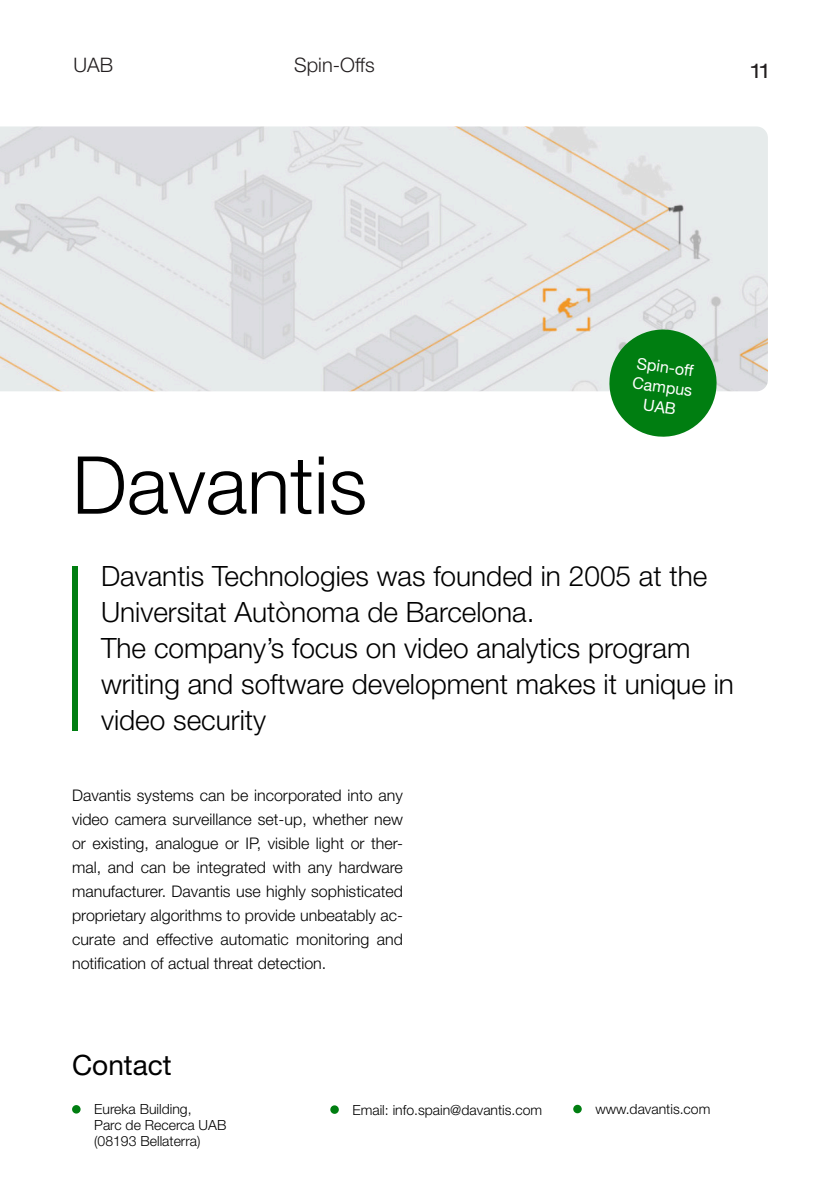
<style>
.page{position:relative;width:840px;height:1191px;background:#fff}
.page>*{position:absolute;margin:0;border:0;box-sizing:border-box;transform-origin:0 0}
.t1{font:300 80px "Helvetica Neue LT Std";color:#000}
.t2{font:300 28px/36px "Helvetica Neue LT Std";color:#000}
.t3{font:28px "Helvetica Neue LT Std";color:#000}
.t4{font:300 20px "Helvetica Neue LT Std";color:#231f20}
.t5{font:expanded 20px "Helvetica Neue LT Std";color:#231f20}
.t6{font:300 16px/24px "Helvetica Neue LT Std";color:#000;text-align:justify}
.t7{font:16px "Helvetica Neue";color:#fff}
.t8{font:300 14px "Helvetica Neue LT Std";color:#000}
</style>
<div class="page">
<div style="left:72px;top:1105px;width:9px;height:8px;background:#007e11;border-radius:50%"></div>
<div style="left:330px;top:1105px;width:8px;height:8px;background:#007e11;border-radius:50%"></div>
<div style="left:573px;top:1104px;width:8px;height:9px;background:#007e11;border-radius:50%"></div>
<img style="left:0;top:126px;width:767px;height:265px">
<div style="left:72px;top:566px;width:5px;height:164px;background:#007e11"></div>
<svg style="left:605px;top:326px;width:114px;height:111px;background:#449e51"></svg>
<p class="t4" style="left:73px;top:53px;width:41px">UAB</p>
<p class="t4" style="left:294px;top:53px;width:82px">Spin-Offs</p>
<p class="t5" style="left:751px;top:58px;width:19px">11</p>
<p class="t1" style="left:72px;top:436px;width:296px">Davantis</p>
<p class="t7" style="left:638px;top:351px;width:65px;rotate:8deg">Spin-off</p>
<p class="t7" style="left:634px;top:371px;width:62px;rotate:8deg">Campus</p>
<p class="t2" style="left:101px;top:557px;width:607px">Davantis Technologies was founded in 2005 at the<br>Universitat Autònoma de Barcelona.</p>
<p class="t2" style="left:101px;top:629px;width:634px">The company’s focus on video analytics program writing and software development makes it unique in video security</p>
<p class="t6" style="left:72px;top:783px;width:332px">Davantis systems can be incorporated into any video camera surveillance set-up, whether new or existing, analogue or IP, visible light or ther&shy;mal, and can be integrated with any hardware manufacturer. Davantis use highly sophisticated proprietary algorithms to provide unbeatably ac&shy;curate and effective automatic monitoring and notification of actual threat detection.</p>
<p class="t3" style="left:72px;top:1048px;width:101px">Contact</p>
<p class="t8" style="left:94px;top:1100px;width:99px">Eureka Building,</p>
<p class="t8" style="left:94px;top:1116px;width:134px">Parc de Recerca UAB</p>
<p class="t8" style="left:94px;top:1132px;width:108px">(08193 Bellaterra)</p>
<p class="t8" style="left:352px;top:1101px;width:191px">Email: info.spain@davantis.com</p>
<p class="t8" style="left:595px;top:1100px;width:116px">www.davantis.com</p>
</div>
